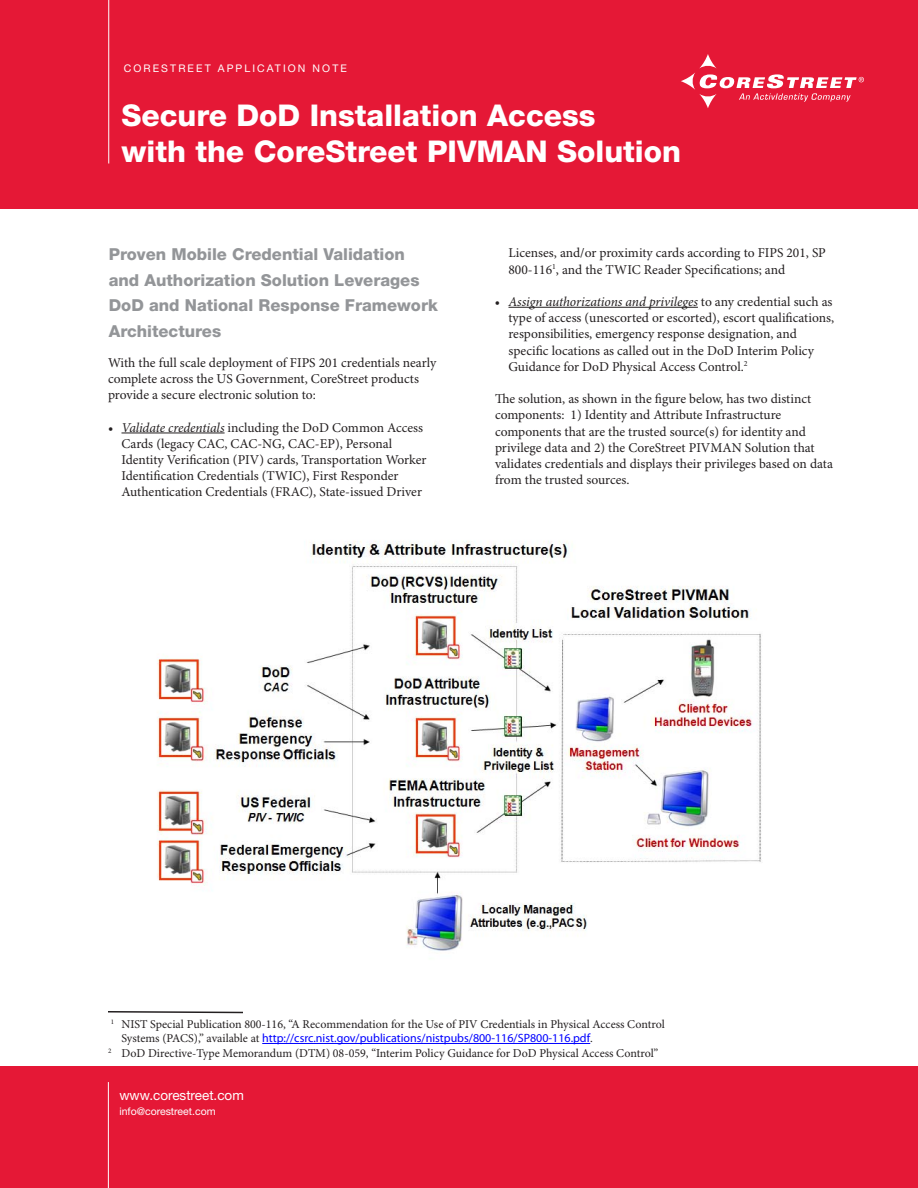
<style>
.page{position:relative;width:918px;height:1188px;background:#fff}
.page>*{position:absolute;margin:0;border:0;box-sizing:border-box;transform-origin:0 0}
.t1{font:800 30px/36px "Helvetica Neue";color:#fff}
.t2{font:800 16.5px/25.5px "Helvetica Neue";color:#939598}
.t3{font:13.5px/16.2px "Minion Pro";color:#231f20}
.t4{font:13.5px "Helvetica Neue";color:#fff}
.t5{font:12px "Minion Pro";color:#231f20}
.t6{font:12px "Myriad Pro";color:#00f}
.t7{font:10.5px "Helvetica Neue";letter-spacing:.2em;color:#fff}
.t8{font:10.5px "Helvetica Neue";color:#fff}
.s1{font-style:italic}
.s2{font-family:"Minion Pro";color:#231f20}
</style>
<div class="page">
<div style="left:0;top:1066px;width:918px;height:122px;background:#e51836"></div>
<div style="left:0;top:0;width:918px;height:208px;background:#e51836"></div>
<hr style="left:108px;top:1082px;width:1px;height:106px;background:#fff">
<hr style="left:108px;top:0;width:1px;height:164px;background:#fff">
<hr style="left:122px;top:433px;width:103px;height:1px;background:#231f20">
<hr style="left:508px;top:307px;width:190px;height:1px;background:#231f20">
<hr style="left:262px;top:1043px;width:328px;height:1px;background:#00f">
<svg style="left:108px;top:1011px;width:135px;height:3px"></svg>
<img style="left:157px;top:541px;width:604px;height:410px">
<svg style="left:681px;top:54px;width:183px;height:54px"></svg>
<p class="t7" style="left:124px;top:62px;width:225px">CORESTREET APPLICATION NOTE</p>
<h1 class="t1" style="left:122px;top:97px;width:561px">Secure DoD Installation Access<br>with the CoreStreet PIVMAN Solution</h1>
<p class="t2" style="left:109px;top:241px;width:331px">Proven Mobile Credential Validation and Authorization Solution Leverages<br>DoD and National Response Framework<br>Architectures</p>
<p class="t3" style="left:108px;top:355px;width:330px">With the full scale deployment of FIPS 201 credentials nearly complete across the US Government, CoreStreet products provide a secure electronic solution to:</p>
<p class="t3" style="left:122px;top:420px;width:307px;text-indent:-14px">• <span class="s1">Validate credentials</span> including the DoD Common Access Cards (legacy CAC, CAC-NG, CAC-EP), Personal Identity Verification (PIV) cards, Transportation Worker Identification Credentials (TWIC), First Responder Authentication Credentials (FRAC), State-issued Driver</p>
<p class="t3" style="left:508px;top:245px;width:319px">Licenses, and/or proximity cards according to FIPS 201, SP<br>800-116<sup>1</sup>, and the TWIC Reader Specifications; and</p>
<p class="t3" style="left:508px;top:294px;width:327px;text-indent:-14px">• <span class="s1">Assign authorizations and privileges</span> to any credential such as type of access (unescorted or escorted), escort qualifications, responsibilities, emergency response designation, and specific locations as called out in the DoD Interim Policy Guidance for DoD Physical Access Control.<sup>2</sup></p>
<p class="t3" style="left:495px;top:391px;width:340px">The solution, as shown in the figure below, has two distinct components: 1) Identity and Attribute Infrastructure components that are the trusted source(s) for identity and privilege data and 2) the CoreStreet PIVMAN Solution that validates credentials and displays their privileges based on data from the trusted sources.</p>
<p class="t5" style="left:111px;top:1017px;width:556px"><sup>1</sup> NIST Special Publication 800-116, “A Recommendation for the Use of PIV Credentials in Physical Access Control</p>
<p class="t6" style="left:122px;top:1032px;width:473px"><span class="s2">Systems (PACS),” available at</span> http://csrc.nist.gov/publications/nistpubs/800-116/SP800-116.pdf<span class="s2">.</span></p>
<p class="t5" style="left:108px;top:1046px;width:552px"><sup>2</sup> DoD Directive-Type Memorandum (DTM) 08-059, “Interim Policy Guidance for DoD Physical Access Control”</p>
<p class="t4" style="left:119px;top:1087px;width:126px">www.corestreet.com</p>
<p class="t8" style="left:119px;top:1105px;width:98px">info@corestreet.com</p>
</div>
